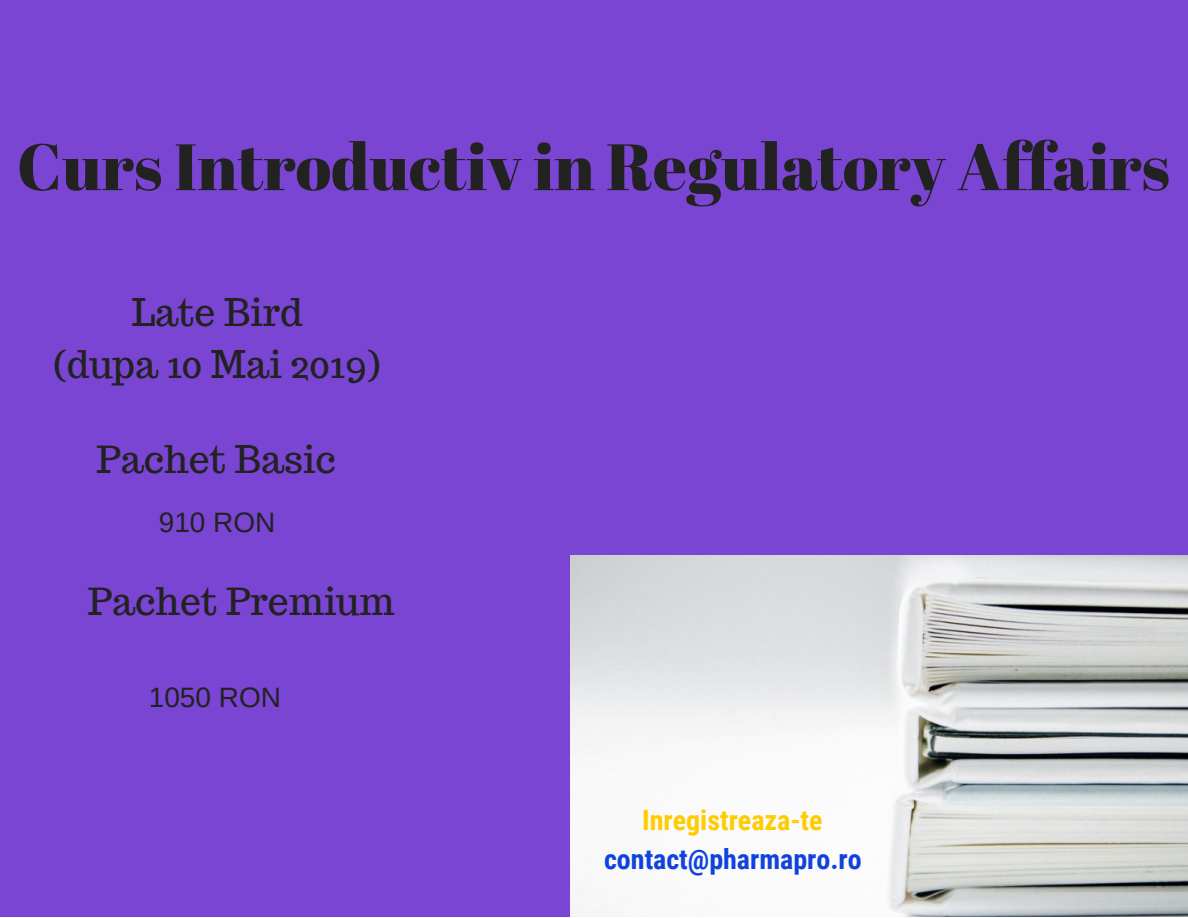
<style>
.page{position:relative;width:1188px;height:918px;background:#fff}
.page>*{position:absolute;margin:0;border:0;box-sizing:border-box;transform-origin:0 0}
.t1{font:65.4px "Abril Fatface";color:#222}
.t2{font:37.35px/51.8px "Trocchi";color:#222;text-align:center}
.t3{font:700 28.05px "Roboto Condensed";color:#1043de}
.t4{font:700 28.05px "Roboto Condensed";color:#fc0}
.t5{font:28.05px "Arimo";color:#222}
</style>
<div class="page">
<div style="left:0;top:0;width:1188px;height:917px;background:#7a45d3"></div>
<img style="left:570px;top:556px;width:618px;height:361px">
<h1 class="t1" style="left:17px;top:121px;width:1154px">Curs Introductiv in Regulatory Affairs</h1>
<p class="t2" style="left:53px;top:287px;width:329px">Late Bird<br>(dupa 10 Mai 2019)</p>
<p class="t2" style="left:96px;top:433px;width:241px">Pachet Basic</p>
<p class="t5" style="left:159px;top:505px;width:118px">910 RON</p>
<p class="t2" style="left:88px;top:576px;width:308px">Pachet Premium</p>
<p class="t5" style="left:149px;top:679px;width:134px">1050 RON</p>
<p class="t4" style="left:642px;top:800px;width:182px">Inregistreaza-te</p>
<p class="t3" style="left:604px;top:840px;width:259px">contact@pharmapro.ro</p>
</div>
